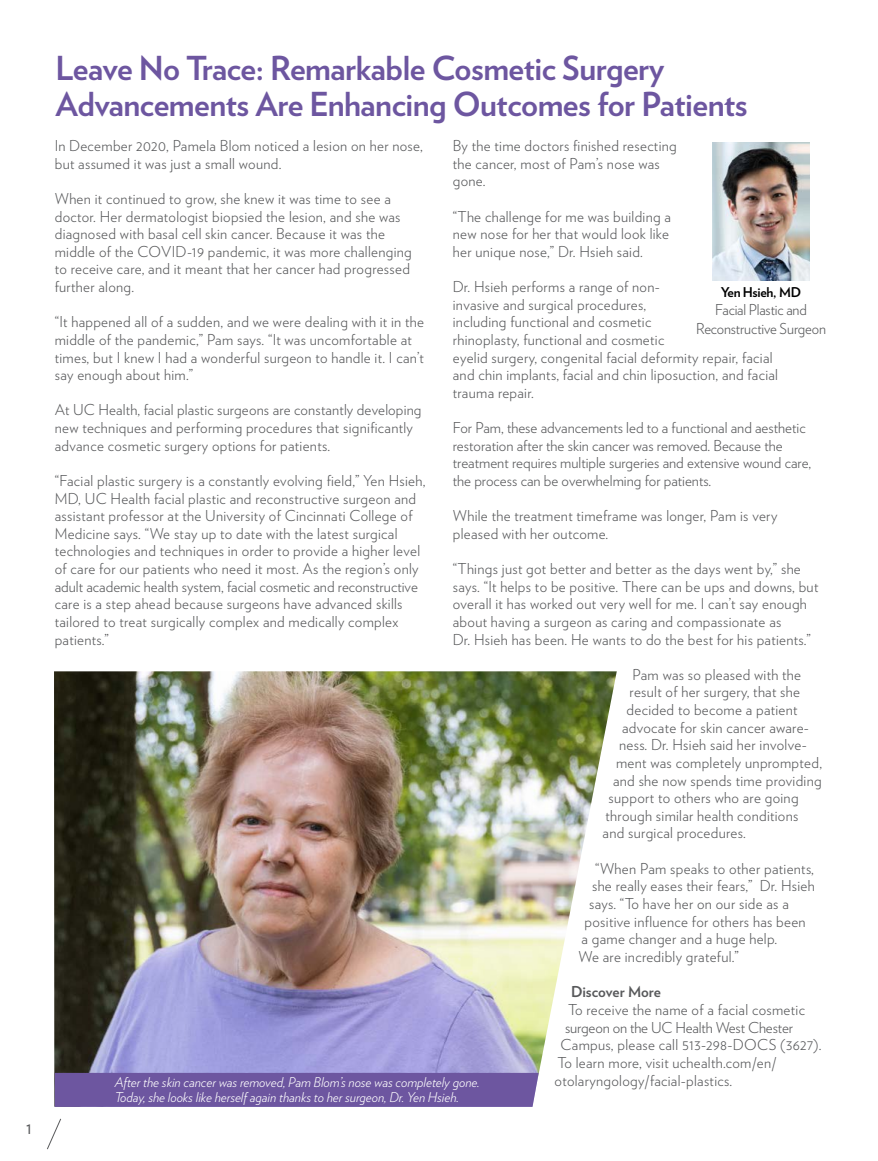
<style>
.page{position:relative;width:878px;height:1161px;background:#fff}
.page>*{position:absolute;margin:0;border:0;box-sizing:border-box;transform-origin:0 0}
.t1{font:700 33px/36px "Verlag";letter-spacing:-.015em;color:#6d56a0}
.t2{font:16.5px "Verlag";color:#58595b}
.t3{font:300 15px/17.7px "Verlag";letter-spacing:.02em;color:#58595b}
.t4{font:300 15px/17.5px "Verlag";color:#58595b}
.t5{font:300 15px/18.3px "Verlag";letter-spacing:-.01em;color:#58595b;text-align:center}
.t6{font:700 15px "Verlag";letter-spacing:-.005em;color:#58595b}
.t7{font:italic 300 13.5px "Verlag";color:#fff}
.t8{font:700 13.5px "Verlag";letter-spacing:-.02em;color:#000}
</style>
<div class="page">
<svg style="left:47px;top:1118px;width:14px;height:32px"></svg>
<img style="left:54px;top:671px;width:562px;height:436px">
<img style="left:712px;top:142px;width:97px;height:139px">
<div style="left:55px;top:1073px;width:483px;height:34px;background:#6d56a0"></div>
<p class="t2" style="left:26px;top:1116px;width:7px">1</p>
<h1 class="t1" style="left:56px;top:49px;width:693px">Leave No Trace: Remarkable Cosmetic Surgery<br>Advancements Are Enhancing Outcomes for Patients</h1>
<p class="t3" style="left:453px;top:136px;width:225px">By the time doctors finished resecting the cancer, most of Pam’s nose was gone.</p>
<p class="t3" style="left:453px;top:206px;width:220px">“The challenge for me was building a new nose for her that would look like her unique nose,” Dr. Hsieh said.</p>
<p class="t3" style="left:453px;top:277px;width:327px">Dr. Hsieh performs a range of non-<br>invasive and surgical procedures,<br>including functional and cosmetic<br>rhinoplasty, functional and cosmetic<br>eyelid surgery, congenital facial deformity repair, facial and chin implants, facial and chin liposuction, and facial trauma repair.</p>
<p class="t4" style="left:453px;top:418px;width:360px">For Pam, these advancements led to a functional and aesthetic restoration after the skin cancer was removed. Because the treatment requires multiple surgeries and extensive wound care, the process can be overwhelming for patients.</p>
<p class="t3" style="left:453px;top:506px;width:326px">While the treatment timeframe was longer, Pam is very pleased with her outcome.</p>
<p class="t3" style="left:453px;top:559px;width:367px">“Things just got better and better as the days went by,” she says. “It helps to be positive. There can be ups and downs, but overall it has worked out very well for me. I can’t say enough about having a surgeon as caring and compassionate as<br>Dr. Hsieh has been. He wants to do the best for his patients.”</p>
<p class="t3" style="left:632px;top:665px;width:170px">Pam was so pleased with the</p>
<p class="t3" style="left:629px;top:682px;width:172px">result of her surgery, that she</p>
<p class="t3" style="left:626px;top:700px;width:172px">decided to become a patient</p>
<p class="t3" style="left:622px;top:718px;width:188px">advocate for skin cancer aware-</p>
<p class="t3" style="left:619px;top:735px;width:189px">ness. Dr. Hsieh said her involve-</p>
<p class="t3" style="left:616px;top:753px;width:207px">ment was completely unprompted,</p>
<p class="t3" style="left:613px;top:770px;width:210px">and she now spends time providing</p>
<p class="t3" style="left:608px;top:788px;width:191px">support to others who are going</p>
<p class="t3" style="left:605px;top:806px;width:194px">through similar health conditions</p>
<p class="t3" style="left:602px;top:823px;width:145px">and surgical procedures.</p>
<p class="t3" style="left:595px;top:859px;width:220px">“When Pam speaks to other patients,</p>
<p class="t3" style="left:592px;top:876px;width:224px">she really eases their fears,” Dr. Hsieh</p>
<p class="t3" style="left:589px;top:894px;width:201px">says. “To have her on our side as a</p>
<p class="t3" style="left:584px;top:911px;width:223px">positive influence for others has been</p>
<p class="t3" style="left:581px;top:929px;width:197px">a game changer and a huge help.</p>
<p class="t3" style="left:578px;top:947px;width:162px">We are incredibly grateful.”</p>
<p class="t6" style="left:571px;top:980px;width:91px">Discover More</p>
<p class="t3" style="left:568px;top:1000px;width:238px">To receive the name of a facial cosmetic</p>
<p class="t5" style="left:565px;top:1017px;width:229px">surgeon on the UC Health West Chester</p>
<p class="t3" style="left:560px;top:1035px;width:262px">Campus, please call 513-298-DOCS (3627).</p>
<p class="t3" style="left:557px;top:1053px;width:220px">To learn more, visit uchealth.com/en/</p>
<p class="t7" style="left:115px;top:1072px;width:366px">After the skin cancer was removed, Pam Blom’s nose was completely gone.</p>
<p class="t3" style="left:554px;top:1070px;width:179px">otolaryngology/facial-plastics.</p>
<p class="t7" style="left:115px;top:1087px;width:346px">Today, she looks like herself again thanks to her surgeon, Dr. Yen Hsieh.</p>
<p class="t3" style="left:55px;top:136px;width:369px">In December 2020, Pamela Blom noticed a lesion on her nose, but assumed it was just a small wound.</p>
<p class="t3" style="left:55px;top:189px;width:358px">When it continued to grow, she knew it was time to see a doctor. Her dermatologist biopsied the lesion, and she was diagnosed with basal cell skin cancer. Because it was the middle of the COVID-19 pandemic, it was more challenging to receive care, and it meant that her cancer had progressed further along.</p>
<p class="t3" style="left:55px;top:312px;width:371px">“It happened all of a sudden, and we were dealing with it in the middle of the pandemic,” Pam says. “It was uncomfortable at times, but I knew I had a wonderful surgeon to handle it. I can’t say enough about him.”</p>
<p class="t3" style="left:55px;top:400px;width:368px">At UC Health, facial plastic surgeons are constantly developing new techniques and performing procedures that significantly advance cosmetic surgery options for patients.</p>
<p class="t3" style="left:55px;top:471px;width:372px">“Facial plastic surgery is a constantly evolving field,” Yen Hsieh, MD, UC Health facial plastic and reconstructive surgeon and assistant professor at the University of Cincinnati College of Medicine says. “We stay up to date with the latest surgical technologies and techniques in order to provide a higher level of care for our patients who need it most. As the region’s only adult academic health system, facial cosmetic and reconstructive care is a step ahead because surgeons have advanced skills tailored to treat surgically complex and medically complex patients.”</p>
<p class="t8" style="left:720px;top:282px;width:82px">Yen Hsieh, MD</p>
<p class="t5" style="left:696px;top:300px;width:131px">Facial Plastic and<br>Reconstructive Surgeon</p>
</div>
